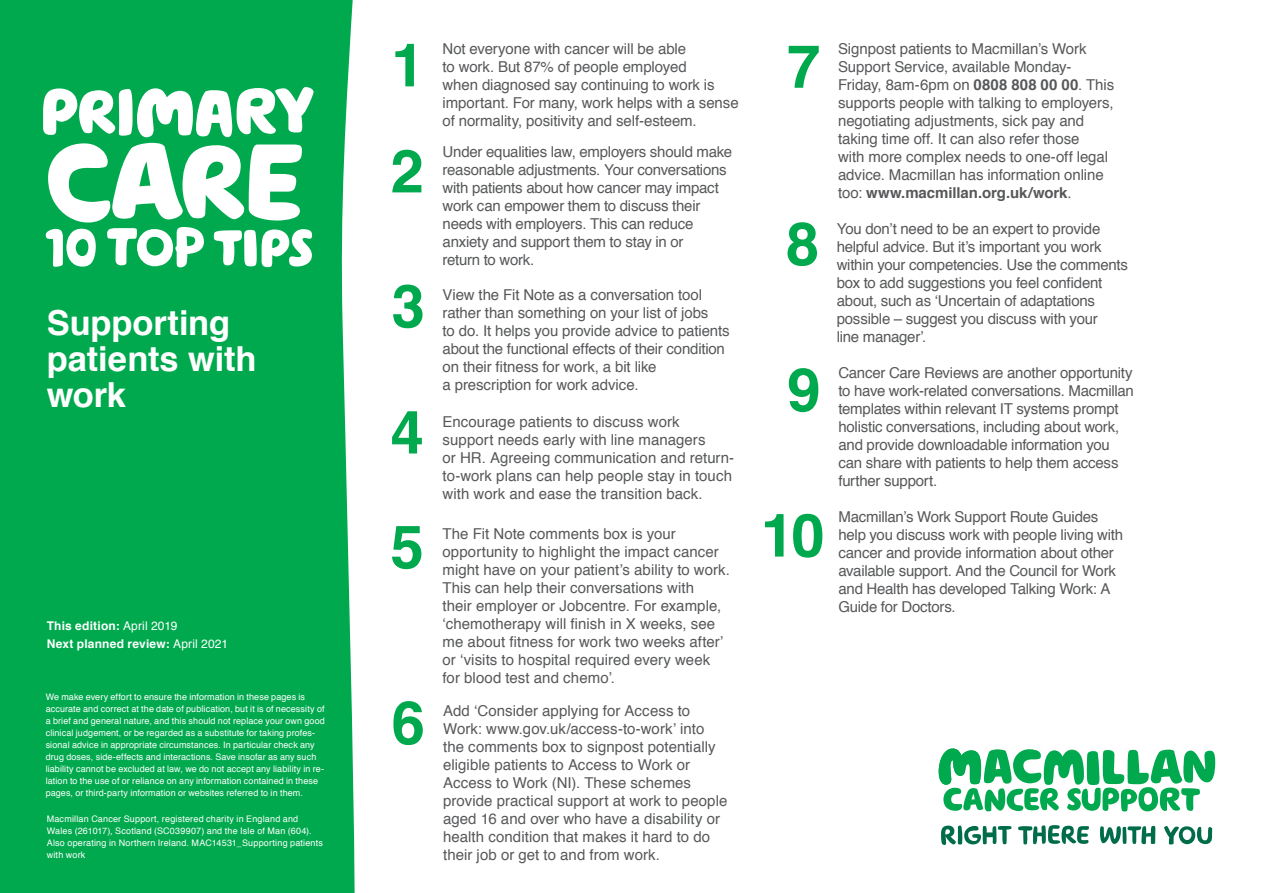
<style>
.page{position:relative;width:1263px;height:893px;background:#fff}
.page>*{position:absolute;margin:0;border:0;box-sizing:border-box;transform-origin:0 0}
.t1{font:110.4px "Macmillan";color:#fff}
.t2{font:64.8px "Macmillan";letter-spacing:-.005em;color:#fff}
.t3{font:700 60px/106.1px "Helvetica";color:#00a94e}
.t4{font:52.5px "Macmillan";letter-spacing:-.01em;color:#fff}
.t5{font:700 34.5px/36px "Helvetica";letter-spacing:-.005em;color:#fff}
.t6{font:15px/18px "Helvetica";letter-spacing:-.01em;color:#57585a}
.t7{font:700 12px/18px "Helvetica";letter-spacing:.015em;color:#fff}
.t8{font:9px/12px "Helvetica";letter-spacing:.015em;color:#fff}
.s1{font-weight:400}
.s2{font-weight:700}
</style>
<div class="page">
<div style="left:0;top:0;width:355px;height:893px;background:#00a94e"></div>
<svg style="left:939px;top:748px;width:276px;height:64px"></svg>
<svg style="left:941px;top:825px;width:271px;height:20px"></svg>
<h2 class="t2" style="left:40px;top:71px;width:275px">PRIMARY</h2>
<h1 class="t1" style="left:46px;top:112px;width:259px">CARE</h1>
<h3 class="t4" style="left:46px;top:215px;width:269px">10 TOP TIPS</h3>
<h3 class="t5" style="left:47px;top:306px;width:211px">Supporting patients with work</h3>
<p class="t7" style="left:47px;top:617px;width:183px">This edition: <span class="s1">April 2019<br></span>Next planned review: <span class="s1">April 2021</span></p>
<p class="t8" style="left:46px;top:691px;width:281px">We make every effort to ensure the information in these pages is accurate and correct at the date of publication, but it is of necessity of a brief and general nature, and this should not replace your own good clinical judgement, or be regarded as a substitute for taking profes&shy;sional advice in appropriate circumstances. In particular check any drug doses, side-effects and interactions. Save insofar as any such liability cannot be excluded at law, we do not accept any liability in re&shy;lation to the use of or reliance on any information contained in these pages, or third-party information or websites referred to in them.</p>
<p class="t8" style="left:47px;top:813px;width:278px">Macmillan Cancer Support, registered charity in England and Wales (261017), Scotland (SC039907) and the Isle of Man (604).<br>Also operating in Northern Ireland. MAC14531_Supporting patients with work</p>
<h3 class="t3" style="left:390px;top:13px;width:36px">1<br>2</h3>
<p class="t6" style="left:443px;top:40px;width:298px">Not everyone with cancer will be able<br>to work. But 87% of people employed<br>when diagnosed say continuing to work is important. For many, work helps with a sense of normality, positivity and self-esteem.</p>
<p class="t6" style="left:443px;top:144px;width:291px">Under equalities law, employers should make reasonable adjustments. Your conversations with patients about how cancer may impact work can empower them to discuss their needs with employers. This can reduce anxiety and support them to stay in or<br>return to work.</p>
<h3 class="t3" style="left:392px;top:254px;width:35px">3</h3>
<p class="t6" style="left:443px;top:286px;width:289px">View the Fit Note as a conversation tool rather than something on your list of jobs<br>to do. It helps you provide advice to patients about the functional effects of their condition on their fitness for work, a bit like<br>a prescription for work advice.</p>
<h3 class="t3" style="left:390px;top:376px;width:35px;line-height:114.6px">4<br>5</h3>
<p class="t6" style="left:443px;top:413px;width:293px">Encourage patients to discuss work support needs early with line managers<br>or HR. Agreeing communication and return&shy;to-work plans can help people stay in touch with work and ease the transition back.</p>
<p class="t6" style="left:442px;top:525px;width:289px">The Fit Note comments box is your opportunity to highlight the impact cancer might have on your patient’s ability to work.<br>This can help their conversations with<br>their employer or Jobcentre. For example, ‘chemotherapy will finish in X weeks, see me about fitness for work two weeks after’ or ‘visits to hospital required every week for blood test and chemo’.</p>
<h3 class="t3" style="left:392px;top:671px;width:35px">6</h3>
<p class="t6" style="left:443px;top:702px;width:286px">Add ‘Consider applying for Access to Work: www.gov.uk/access-to-work’ into the comments box to signpost potentially eligible patients to Access to Work or Access to Work (NI). These schemes provide practical support at work to people aged 16 and over who have a disability or health condition that makes it hard to do their job or get to and from work.</p>
<h3 class="t3" style="left:787px;top:14px;width:35px">7</h3>
<h3 class="t3" style="left:786px;top:192px;width:35px">8</h3>
<h3 class="t3" style="left:787px;top:338px;width:35px">9</h3>
<h3 class="t3" style="left:761px;top:483px;width:65px">10</h3>
<p class="t6" style="left:838px;top:40px;width:278px">Signpost patients to Macmillan’s Work Support Service, available Monday-Friday, 8am-6pm on <span class="s2">0808 808 00 00</span>. This supports people with talking to employers, negotiating adjustments, sick pay and taking time off. It can also refer those<br>with more complex needs to one-off legal advice. Macmillan has information online too: <span class="s2">www.macmillan.org.uk/work</span>.</p>
<p class="t6" style="left:837px;top:220px;width:293px">You don’t need to be an expert to provide helpful advice. But it’s important you work within your competencies. Use the comments box to add suggestions you feel confident about, such as ‘Uncertain of adaptations possible – suggest you discuss with your<br>line manager’.</p>
<p class="t6" style="left:838px;top:365px;width:297px">Cancer Care Reviews are another opportunity to have work-related conversations. Macmillan templates within relevant IT systems prompt holistic conversations, including about work, and provide downloadable information you can share with patients to help them access further support.</p>
<p class="t6" style="left:838px;top:508px;width:286px">Macmillan’s Work Support Route Guides help you discuss work with people living with cancer and provide information about other available support. And the Council for Work and Health has developed Talking Work: A Guide for Doctors.</p>
</div>
